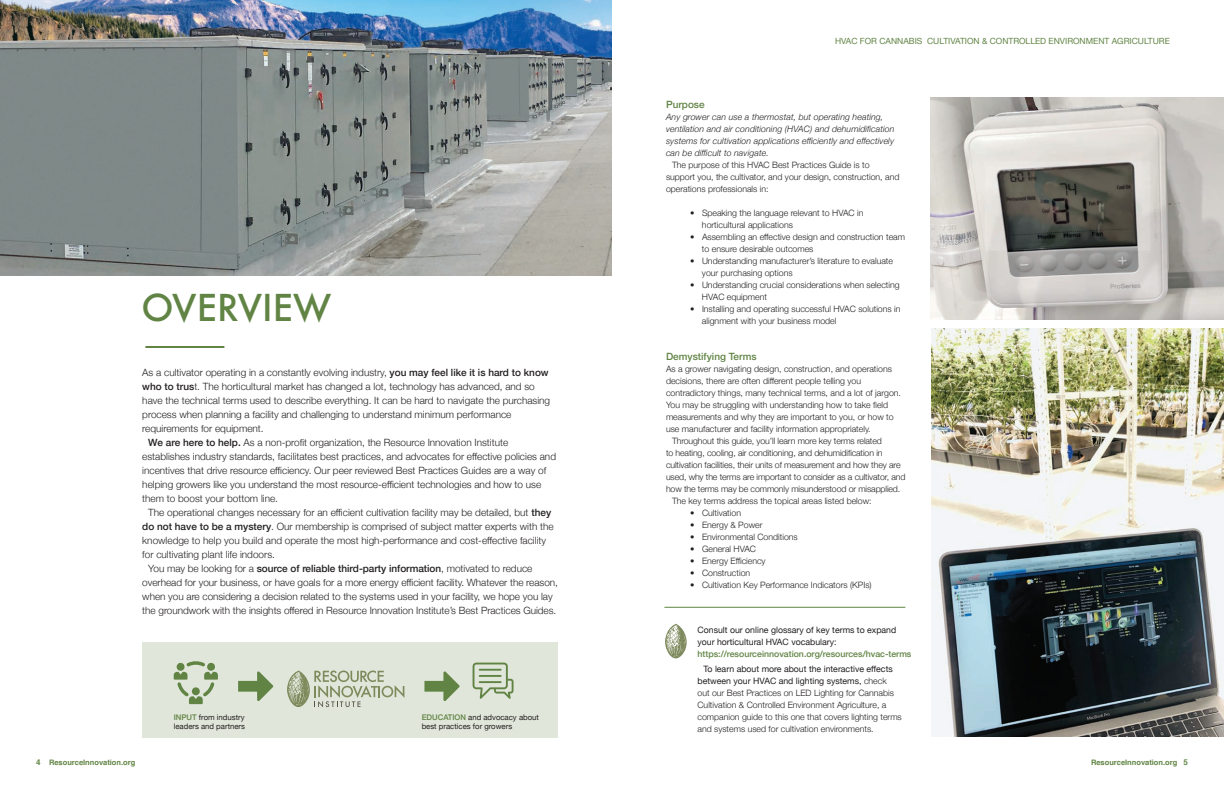
<style>
.page{position:relative;width:1224px;height:792px;background:#fff}
.page>*{position:absolute;margin:0;border:0;box-sizing:border-box;transform-origin:0 0}
.t1{font:500 36px "Futura";color:#618444}
.New_Paragraph{font:300 10px/14px "Helvetica Neue";color:#231f20}
.t2{font:500 10px "Helvetica Neue";color:#618444}
.New_Paragraph-2{font:300 8.8px/12px "Helvetica Neue";color:#231f20}
.New_Paragraph-3{font:italic 300 8.8px/12px "Helvetica Neue";letter-spacing:.01em;color:#231f20}
.New_Paragraph-4{font:8.8px/12px "Helvetica Neue";color:#231f20}
.t3{font:8.5px "Helvetica Neue";color:#618444}
.New_Paragraph-5{font:7.8px/9px "Helvetica Neue";color:#231f20}
.t4{font:700 7.5px "Helvetica";color:#618444}
.s1{font-weight:500}
.s2{font-weight:500;color:#618444}
.s3{font-weight:400}
.s4{font-size:8px}
</style>
<div class="page">
<img style="left:0;top:0;width:612px;height:276px">
<div style="left:142px;top:642px;width:416px;height:96px;background:#e0e6da"></div>
<svg style="left:287px;top:671px;width:117px;height:36px"></svg>
<svg style="left:238px;top:671px;width:35px;height:30px"></svg>
<svg style="left:424px;top:671px;width:36px;height:30px"></svg>
<svg style="left:174px;top:661px;width:44px;height:43px"></svg>
<svg style="left:473px;top:663px;width:41px;height:36px"></svg>
<hr style="left:145px;top:346px;width:79px;height:2px;background:#618444">
<img style="left:931px;top:98px;width:293px;height:222px">
<img style="left:932px;top:328px;width:292px;height:409px">
<svg style="left:665px;top:624px;width:22px;height:34px"></svg>
<hr style="left:664px;top:607px;width:241px;height:1px;background:#618444">
<p class="t1" style="left:141px;top:283px;width:191px">OVERVIEW</p>
<p class="New_Paragraph" style="left:142px;top:364px;width:409px">As a cultivator operating in a constantly evolving industry, <span class="s1">you may feel like it is hard to know who to trus</span>t. The horticultural market has changed a lot, technology has advanced, and so have the technical terms used to describe everything. It can be hard to navigate the purchasing process when planning a facility and challenging to understand minimum performance requirements for equipment.</p>
<p class="New_Paragraph" style="left:142px;top:434px;width:415px;text-indent:6px"><span class="s1">We are here to help.</span> As a non-profit organization, the Resource Innovation Institute establishes industry standards, facilitates best practices, and advocates for effective policies and incentives that drive resource efficiency. Our peer reviewed Best Practices Guides are a way of helping growers like you understand the most resource-efficient technologies and how to use them to boost your bottom line.</p>
<p class="New_Paragraph" style="left:142px;top:504px;width:413px;text-indent:6px">The operational changes necessary for an efficient cultivation facility may be detailed, but <span class="s1">they do not have to be a mystery</span>. Our membership is comprised of subject matter experts with the knowledge to help you build and operate the most high-performance and cost-effective facility for cultivating plant life indoors.</p>
<p class="New_Paragraph" style="left:142px;top:560px;width:417px;text-indent:6px">You may be looking for a <span class="s1">source of reliable third-party information</span>, motivated to reduce overhead for your business, or have goals for a more energy efficient facility. Whatever the reason, when you are considering a decision related to the systems used in your facility, we hope you lay the groundwork with the insights offered in Resource Innovation Institute’s Best Practices Guides.</p>
<p class="New_Paragraph-5" style="left:174px;top:713px;width:73px"><span class="s2">INPUT</span> from industry leaders and partners</p>
<p class="New_Paragraph-5" style="left:422px;top:713px;width:119px"><span class="s2">EDUCATION</span> and advocacy about best practices for growers</p>
<p class="t3" style="left:835px;top:35px;width:336px">HVAC FOR CANNABIS CULTIVATION &amp; CONTROLLED ENVIRONMENT AGRICULTURE</p>
<p class="t2" style="left:666px;top:96px;width:40px">Purpose</p>
<p class="New_Paragraph-3" style="left:666px;top:110px;width:230px">Any grower can use a thermostat, but operating heating, ventilation and air conditioning (HVAC) and dehumidification systems for cultivation applications efficiently and effectively can be difficult to navigate.</p>
<p class="New_Paragraph-2" style="left:666px;top:158px;width:235px;text-indent:6px">The purpose of this HVAC Best Practices Guide is to support you, the cultivator, and your design, construction, and operations professionals in:</p>
<p class="New_Paragraph-2" style="left:702px;top:206px;width:163px;text-indent:-12px">• Speaking the language relevant to HVAC in horticultural applications</p>
<p class="New_Paragraph-2" style="left:702px;top:230px;width:205px;text-indent:-12px">• Assembling an effective design and construction team to ensure desirable outcomes</p>
<p class="New_Paragraph-2" style="left:702px;top:254px;width:193px;text-indent:-12px">• Understanding manufacturer’s literature to evaluate your purchasing options</p>
<p class="New_Paragraph-2" style="left:702px;top:278px;width:199px;text-indent:-12px">• Understanding crucial considerations when selecting<br>HVAC equipment</p>
<p class="New_Paragraph-2" style="left:702px;top:302px;width:200px;text-indent:-12px">• Installing and operating successful HVAC solutions in alignment with your business model</p>
<p class="t2" style="left:666px;top:348px;width:92px">Demystifying Terms</p>
<p class="New_Paragraph-2" style="left:666px;top:362px;width:237px">As a grower navigating design, construction, and operations decisions, there are often different people telling you contradictory things, many technical terms, and a lot of jargon.<br>You may be struggling with understanding how to take field measurements and why they are important to you, or how to use manufacturer and facility information appropriately.</p>
<p class="New_Paragraph-2" style="left:666px;top:434px;width:241px;text-indent:6px">Throughout this guide, you’ll learn more key terms related<br>to heating, cooling, air conditioning, and dehumidification in cultivation facilities, their units of measurement and how they are used, why the terms are important to consider as a cultivator, and how the terms may be commonly misunderstood or misapplied.</p>
<p class="New_Paragraph-2" style="left:672px;top:494px;width:201px">The key terms address the topical areas listed below:</p>
<p class="New_Paragraph-2" style="left:690px;top:506px;width:53px">• Cultivation</p>
<p class="New_Paragraph-2" style="left:690px;top:518px;width:74px">• Energy &amp; Power</p>
<p class="New_Paragraph-2" style="left:690px;top:530px;width:109px">• Environmental Conditions</p>
<p class="New_Paragraph-2" style="left:690px;top:542px;width:68px">• General HVAC</p>
<p class="New_Paragraph-2" style="left:690px;top:554px;width:77px">• Energy Efficiency</p>
<p class="New_Paragraph-2" style="left:690px;top:566px;width:62px">• Construction</p>
<p class="New_Paragraph-2" style="left:690px;top:578px;width:183px">• Cultivation Key Performance Indicators (KPIs)</p>
<p class="New_Paragraph-4" style="left:697px;top:624px;width:215px">Consult our online glossary of key terms to expand your horticultural HVAC vocabulary: <span class="s2">https://resourceinnovation.org/resources/hvac-terms</span></p>
<p class="New_Paragraph-2" style="left:697px;top:662px;width:206px;text-indent:6px"><span class="s3">To learn about more about the interactive effects between your HVAC and lighting systems,</span> check<br>out our Best Practices on LED Lighting for Cannabis Cultivation &amp; Controlled Environment Agriculture, a companion guide to this one that covers lighting terms and systems used for cultivation environments.</p>
<p class="t4" style="left:36px;top:756px;width:101px"><span class="s4">4</span> ResourceInnovation.org</p>
<p class="t4" style="left:1091px;top:756px;width:98px">ResourceInnovation.org <span class="s4">5</span></p>
</div>
